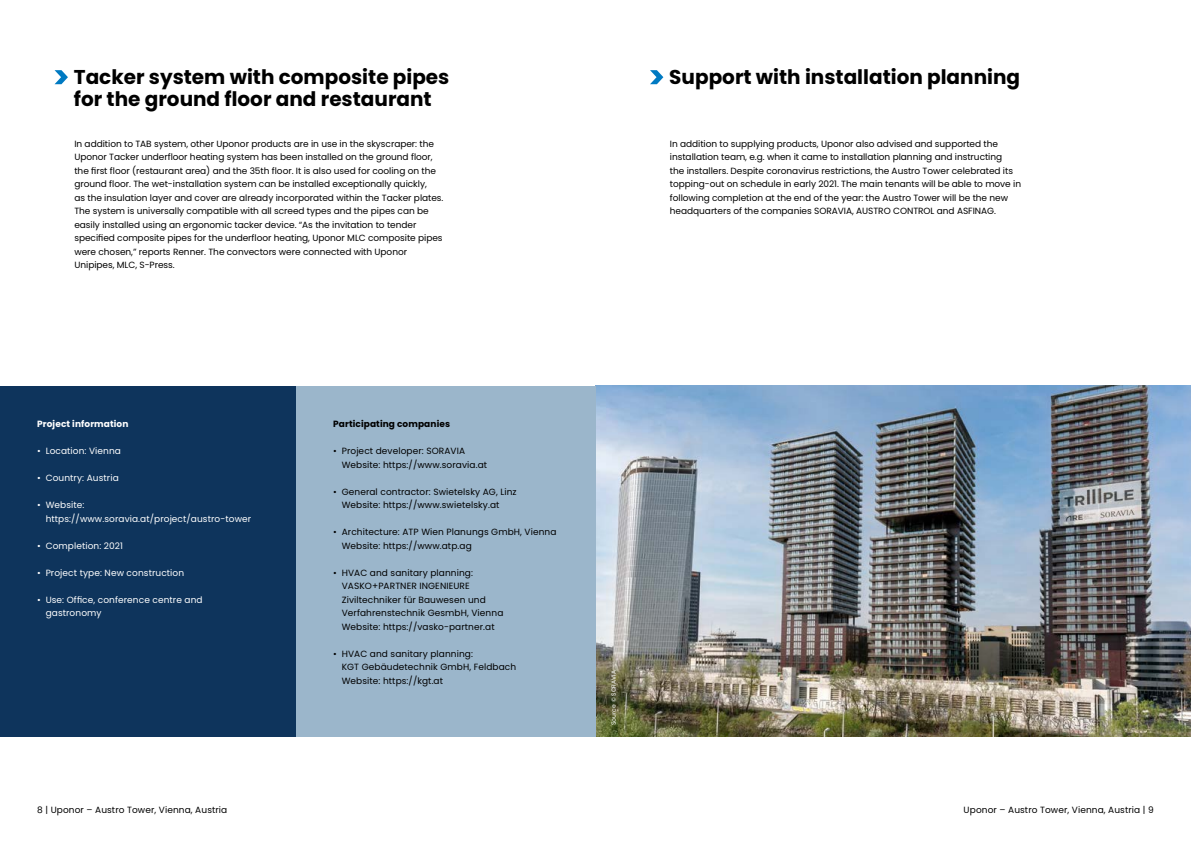
<style>
.page{position:relative;width:1191px;height:842px;background:#fff}
.page>*{position:absolute;margin:0;border:0;box-sizing:border-box;transform-origin:0 0}
.t1{font:700 20px/22px "Poppins";color:#000}
.t2{font:9px/13.5px "Poppins";letter-spacing:-.005em;color:#000}
.t3{font:9px/13.5px "Poppins";letter-spacing:.01em;color:#fff}
.t4{font:700 9px "Poppins";letter-spacing:.01em;color:#000}
.t5{font:700 9px "Poppins";letter-spacing:.01em;color:#fff}
.t6{font:6px "Poppins";letter-spacing:.02em;color:#fff}
</style>
<div class="page">
<img style="left:595px;top:386px;width:596px;height:351px">
<svg style="left:55px;top:70px;width:13px;height:14px"></svg>
<div style="left:0;top:386px;width:296px;height:351px;background:#0e345c"></div>
<div style="left:296px;top:386px;width:299px;height:351px;background:#9bb6cb"></div>
<svg style="left:650px;top:70px;width:13px;height:14px"></svg>
<h1 class="t1" style="left:74px;top:66px;width:377px">Tacker system with composite pipes for the ground floor and restaurant</h1>
<p class="t2" style="left:74px;top:137px;width:370px">In addition to TAB system, other Uponor products are in use in the skyscraper: the Uponor Tacker underfloor heating system has been installed on the ground floor, the first floor (restaurant area) and the 35th floor. It is also used for cooling on the ground floor. The wet-installation system can be installed exceptionally quickly,<br>as the insulation layer and cover are already incorporated within the Tacker plates.<br>The system is universally compatible with all screed types and the pipes can be easily installed using an ergonomic tacker device. “As the invitation to tender specified composite pipes for the underfloor heating, Uponor MLC composite pipes were chosen,” reports Renner. The convectors were connected with Uponor Unipipes, MLC, S-Press.</p>
<h1 class="t1" style="left:669px;top:66px;width:352px">Support with installation planning</h1>
<p class="t2" style="left:670px;top:137px;width:353px">In addition to supplying products, Uponor also advised and supported the installation team, e.g. when it came to installation planning and instructing<br>the installers. Despite coronavirus restrictions, the Austro Tower celebrated its topping-out on schedule in early 2021. The main tenants will be able to move in following completion at the end of the year: the Austro Tower will be the new headquarters of the companies SORAVIA, AUSTRO CONTROL and ASFINAG.</p>
<p class="t5" style="left:37px;top:419px;width:93px">Project information</p>
<p class="t3" style="left:37px;top:444px;width:85px">• Location: Vienna</p>
<p class="t3" style="left:37px;top:471px;width:83px">• Country: Austria</p>
<p class="t3" style="left:46px;top:498px;width:207px;text-indent:-9px">• Website: https://www.soravia.at/project/austro-tower</p>
<p class="t3" style="left:37px;top:539px;width:87px">• Completion: 2021</p>
<p class="t3" style="left:37px;top:566px;width:148px">• Project type: New construction</p>
<p class="t3" style="left:46px;top:593px;width:158px;text-indent:-9px">• Use: Office, conference centre and gastronomy</p>
<p class="t4" style="left:333px;top:419px;width:118px">Participating companies</p>
<p class="t2" style="left:342px;top:444px;width:147px;text-indent:-9px">• Project developer: SORAVIA<br>Website: https://www.soravia.at</p>
<p class="t2" style="left:342px;top:485px;width:176px;text-indent:-9px">• General contractor: Swietelsky AG, Linz<br>Website: https://www.swietelsky.at</p>
<p class="t2" style="left:342px;top:525px;width:216px;text-indent:-9px">• Architecture: ATP Wien Planungs GmbH, Vienna<br>Website: https://www.atp.ag</p>
<p class="t2" style="left:342px;top:566px;width:163px;text-indent:-9px">• HVAC and sanitary planning:<br>VASKO+PARTNER INGENIEURE<br>Ziviltechniker für Bauwesen und<br>Verfahrenstechnik GesmbH, Vienna<br>Website: https://vasko-partner.at</p>
<p class="t2" style="left:342px;top:647px;width:176px;text-indent:-9px">• HVAC and sanitary planning:<br>KGT Gebäudetechnik GmbH, Feldbach<br>Website: https://kgt.at</p>
<p class="t6" style="left:610px;top:725px;width:57px;rotate:-90deg">Source © SORAVIA</p>
<p class="t2" style="left:37px;top:803px;width:192px">8 | Uponor – Austro Tower, Vienna, Austria</p>
<p class="t2" style="left:963px;top:803px;width:192px">Uponor – Austro Tower, Vienna, Austria | 9</p>
</div>
